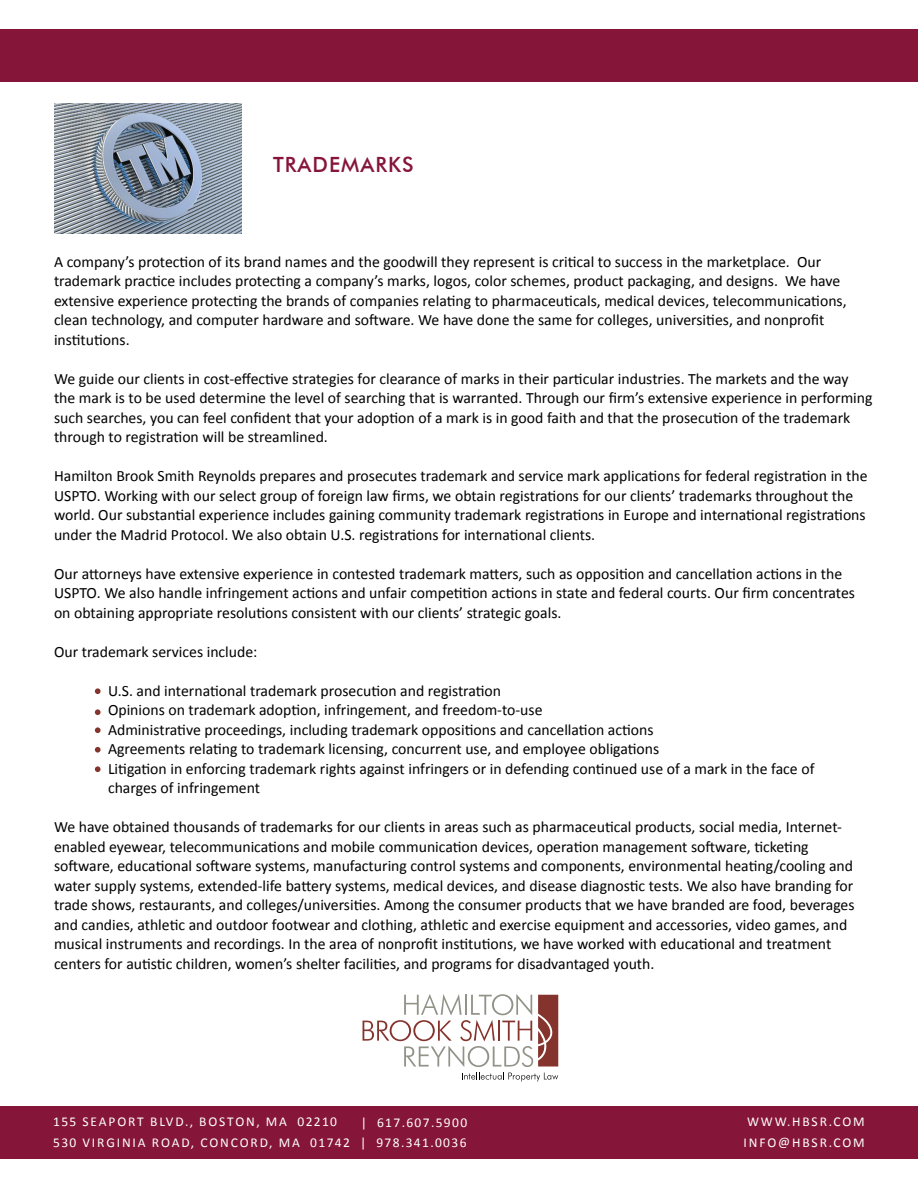
<style>
.page{position:relative;width:918px;height:1188px;background:#fff}
.page>*{position:absolute;margin:0;border:0;box-sizing:border-box;transform-origin:0 0}
.t1{font:500 21px "Futura BT";letter-spacing:.05em;color:#86153a}
.t2{font:15.75px/19.5px "Calibri";color:#000}
.t3{font:13.5px "Calibri";letter-spacing:.1em;color:#fff}
.t4{font:13.5px "Calibri";letter-spacing:.135em;color:#fff}
</style>
<div class="page">
<svg style="left:363px;top:994px;width:195px;height:87px"></svg>
<div style="left:0;top:29px;width:918px;height:52px;background:#86153a"></div>
<div style="left:0;top:1107px;width:918px;height:52px;background:#86153a"></div>
<img style="left:54px;top:104px;width:188px;height:129px">
<svg style="left:95px;top:688px;width:6px;height:6px"></svg>
<svg style="left:95px;top:709px;width:6px;height:6px"></svg>
<svg style="left:95px;top:727px;width:6px;height:6px"></svg>
<svg style="left:95px;top:766px;width:6px;height:6px"></svg>
<svg style="left:95px;top:747px;width:6px;height:6px"></svg>
<h1 class="t1" style="left:273px;top:152px;width:142px">TRADEMARKS</h1>
<p class="t2" style="left:54px;top:252px;width:794px">A company’s protection of its brand names and the goodwill they represent is critical to success in the marketplace. Our trademark practice includes protecting a company’s marks, logos, color schemes, product packaging, and designs. We have extensive experience protecting the brands of companies relating to pharmaceuticals, medical devices, telecommunications, clean technology, and computer hardware and software. We have done the same for colleges, universities, and nonprofit institutions.</p>
<p class="t2" style="left:54px;top:369px;width:820px">We guide our clients in cost-effective strategies for clearance of marks in their particular industries. The markets and the way the mark is to be used determine the level of searching that is warranted. Through our firm’s extensive experience in performing such searches, you can feel confident that your adoption of a mark is in good faith and that the prosecution of the trademark through to registration will be streamlined.</p>
<p class="t2" style="left:54px;top:466px;width:815px">Hamilton Brook Smith Reynolds prepares and prosecutes trademark and service mark applications for federal registration in the USPTO. Working with our select group of foreign law firms, we obtain registrations for our clients’ trademarks throughout the world. Our substantial experience includes gaining community trademark registrations in Europe and international registrations under the Madrid Protocol. We also obtain U.S. registrations for international clients.</p>
<p class="t2" style="left:54px;top:564px;width:803px">Our attorneys have extensive experience in contested trademark matters, such as opposition and cancellation actions in the<br>USPTO. We also handle infringement actions and unfair competition actions in state and federal courts. Our firm concentrates on obtaining appropriate resolutions consistent with our clients’ strategic goals.</p>
<p class="t2" style="left:54px;top:642px;width:205px">Our trademark services include:</p>
<p class="t2" style="left:108px;top:681px;width:708px">U.S. and international trademark prosecution and registration<br>Opinions on trademark adoption, infringement, and freedom-to-use<br>Administrative proceedings, including trademark oppositions and cancellation actions<br>Agreements relating to trademark licensing, concurrent use, and employee obligations<br>Litigation in enforcing trademark rights against infringers or in defending continued use of a mark in the face of charges of infringement</p>
<p class="t2" style="left:54px;top:817px;width:802px">We have obtained thousands of trademarks for our clients in areas such as pharmaceutical products, social media, Internet&shy;enabled eyewear, telecommunications and mobile communication devices, operation management software, ticketing software, educational software systems, manufacturing control systems and components, environmental heating/cooling and water supply systems, extended-life battery systems, medical devices, and disease diagnostic tests. We also have branding for trade shows, restaurants, and colleges/universities. Among the consumer products that we have branded are food, beverages and candies, athletic and outdoor footwear and clothing, athletic and exercise equipment and accessories, video games, and musical instruments and recordings. In the area of nonprofit institutions, we have worked with educational and treatment centers for autistic children, women’s shelter facilities, and programs for disadvantaged youth.</p>
<p class="t3" style="left:361px;top:1114px;width:108px">| 617.607.5900</p>
<p class="t3" style="left:53px;top:1113px;width:39px">155 seaport</p>
<p class="t3" style="left:150px;top:1113px;width:59px">blvd., bosto</p>
<p class="t3" style="left:246px;top:1113px;width:31px">n, ma</p>
<p class="t3" style="left:298px;top:1113px;width:41px">02210</p>
<p class="t4" style="left:53px;top:1134px;width:188px">530 Virgi nia Road, Concor</p>
<p class="t3" style="left:260px;top:1134px;width:30px">d, ma</p>
<p class="t3" style="left:310px;top:1134px;width:158px">01742 | 978.341.0036</p>
<p class="t3" style="left:747px;top:1113px;width:14px">www</p>
<p class="t3" style="left:787px;top:1113px;width:15px">.hbsr</p>
<p class="t3" style="left:829px;top:1113px;width:16px">.com</p>
<p class="t3" style="left:744px;top:1134px;width:58px">info@hbsr</p>
<p class="t3" style="left:829px;top:1134px;width:16px">.com</p>
</div>
